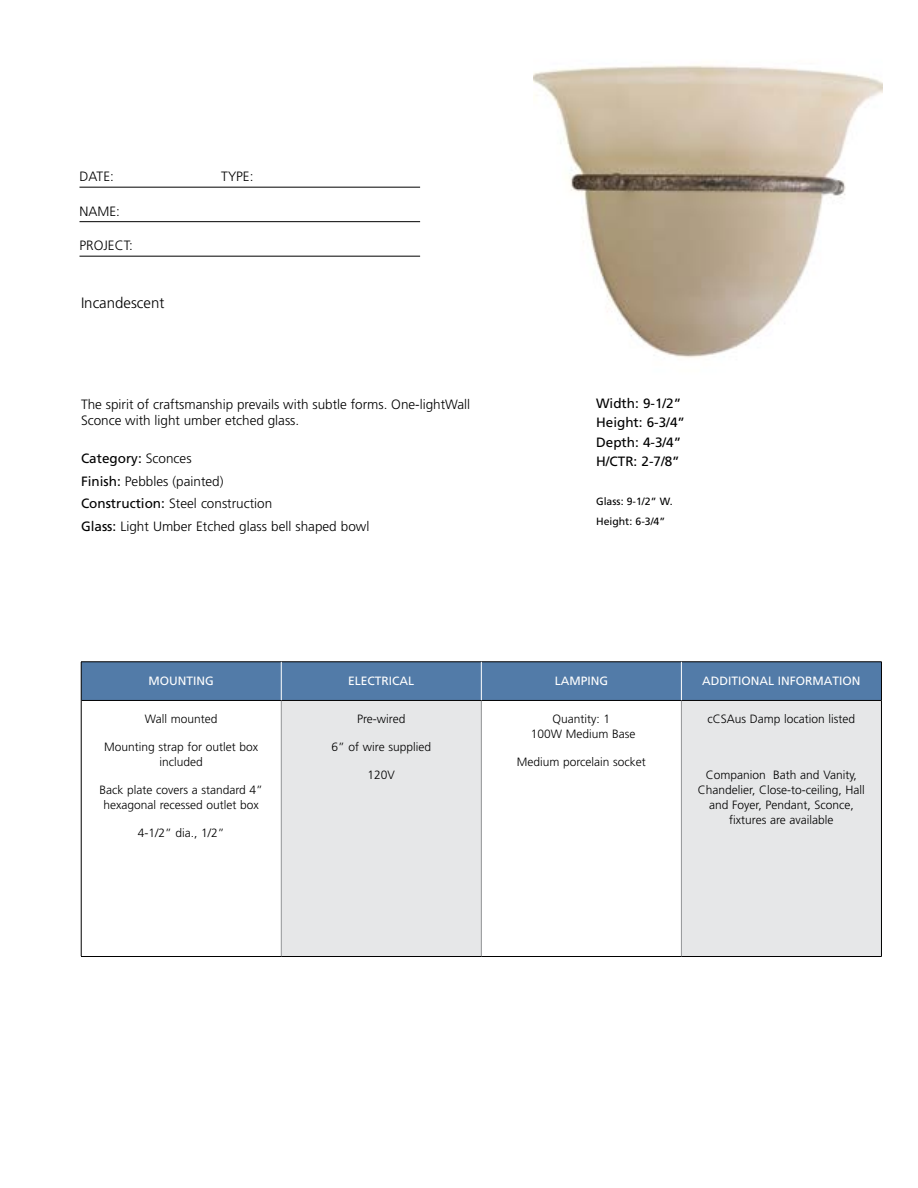
<style>
.page{position:relative;width:918px;height:1188px;background:#fff}
.page>*{position:absolute;margin:0;border:0;box-sizing:border-box;transform-origin:0 0}
.t1{font:300 15px "Frutiger";color:#000}
.t2{font:300 13.5px/22.5px "Frutiger";color:#000}
.t3{font:13.5px/19.5px "Frutiger";color:#000}
.t4{font:300 12px/15px "Frutiger";color:#000;text-align:center}
.t5{font:12px "Frutiger";color:#fff}
.t6{font:10.5px/19.5px "Frutiger";color:#000}
.s1{font-weight:400}
</style>
<div class="page">
<hr style="left:80px;top:187px;width:340px;height:1px;background:#000">
<hr style="left:80px;top:221px;width:340px;height:1px;background:#000">
<hr style="left:80px;top:256px;width:340px;height:1px;background:#000">
<div style="left:82px;top:663px;width:799px;height:37px;background:#527ba8"></div>
<div style="left:281px;top:700px;width:200px;height:257px;background:#e6e7e8"></div>
<div style="left:681px;top:700px;width:200px;height:257px;background:#e6e7e8"></div>
<hr style="left:281px;top:701px;width:1px;height:255px;background:#939598">
<hr style="left:481px;top:701px;width:1px;height:255px;background:#939598">
<hr style="left:681px;top:701px;width:1px;height:255px;background:#939598">
<hr style="left:81px;top:700px;width:200px;height:1px;background:#000">
<hr style="left:281px;top:700px;width:200px;height:1px;background:#000">
<hr style="left:481px;top:700px;width:200px;height:1px;background:#000">
<hr style="left:681px;top:700px;width:200px;height:1px;background:#000">
<hr style="left:81px;top:956px;width:200px;height:1px;background:#000">
<hr style="left:281px;top:956px;width:200px;height:1px;background:#000">
<hr style="left:481px;top:956px;width:200px;height:1px;background:#000">
<hr style="left:681px;top:956px;width:201px;height:1px;background:#000">
<hr style="left:81px;top:662px;width:200px;height:1px;background:#000">
<hr style="left:81px;top:662px;width:1px;height:38px;background:#000">
<hr style="left:281px;top:662px;width:200px;height:1px;background:#000">
<hr style="left:481px;top:662px;width:200px;height:1px;background:#000">
<hr style="left:681px;top:662px;width:201px;height:1px;background:#000">
<hr style="left:881px;top:662px;width:1px;height:38px;background:#000">
<hr style="left:81px;top:700px;width:1px;height:256px;background:#000">
<hr style="left:881px;top:700px;width:1px;height:256px;background:#000">
<hr style="left:281px;top:662px;width:1px;height:38px;background:#fff">
<hr style="left:681px;top:662px;width:1px;height:38px;background:#fff">
<hr style="left:481px;top:662px;width:1px;height:38px;background:#fff">
<img style="left:533px;top:65px;width:349px;height:293px">
<p class="t2" style="left:80px;top:165px;width:36px">DATE:</p>
<p class="t2" style="left:221px;top:165px;width:34px">TYPE:</p>
<p class="t2" style="left:80px;top:200px;width:42px">NAME:</p>
<p class="t2" style="left:80px;top:234px;width:55px">PROJECT:</p>
<p class="t1" style="left:81px;top:295px;width:85px">Incandescent</p>
<p class="t2" style="left:81px;top:396px;width:391px;line-height:16.2px">The spirit of craftsmanship prevails with subtle forms. One-lightWall<br>Sconce with light umber etched glass.</p>
<p class="t2" style="left:81px;top:448px;width:290px"><span class="s1">Category:</span> Sconces<br><span class="s1">Finish:</span> Pebbles (painted)<br><span class="s1">Construction:</span> Steel construction<br><span class="s1">Glass:</span> Light Umber Etched glass bell shaped bowl</p>
<p class="t3" style="left:596px;top:393px;width:90px">Width: 9-1/2”<br>Height: 6-3/4”<br>Depth: 4-3/4”<br>H/CTR: 2-7/8”</p>
<p class="t6" style="left:596px;top:492px;width:78px">Glass: 9-1/2” W.<br>Height: 6-3/4”</p>
<p class="t5" style="left:149px;top:673px;width:67px">MOUNTING</p>
<p class="t5" style="left:348px;top:673px;width:68px">ELECTRICAL</p>
<p class="t5" style="left:555px;top:673px;width:55px">LAMPING</p>
<p class="t5" style="left:702px;top:673px;width:160px">ADDITIONAL INFORMATION</p>
<p class="t4" style="left:145px;top:712px;width:74px">Wall mounted</p>
<p class="t4" style="left:104px;top:739px;width:156px">Mounting strap for outlet box included</p>
<p class="t4" style="left:100px;top:782px;width:165px">Back plate covers a standard 4” hexagonal recessed outlet box</p>
<p class="t4" style="left:138px;top:825px;width:88px">4-1/2” dia., 1/2”</p>
<p class="t4" style="left:357px;top:712px;width:50px">Pre-wired</p>
<p class="t4" style="left:332px;top:739px;width:101px">6” of wire supplied</p>
<p class="t4" style="left:368px;top:767px;width:29px">120V</p>
<p class="t4" style="left:708px;top:712px;width:149px">cCSAus Damp location listed</p>
<p class="t4" style="left:531px;top:712px;width:106px">Quantity: 1<br>100W Medium Base</p>
<p class="t4" style="left:517px;top:754px;width:131px">Medium porcelain socket</p>
<p class="t4" style="left:698px;top:767px;width:168px">Companion Bath and Vanity,<br>Chandelier, Close-to-ceiling, Hall and Foyer, Pendant, Sconce, fixtures are available</p>
</div>
